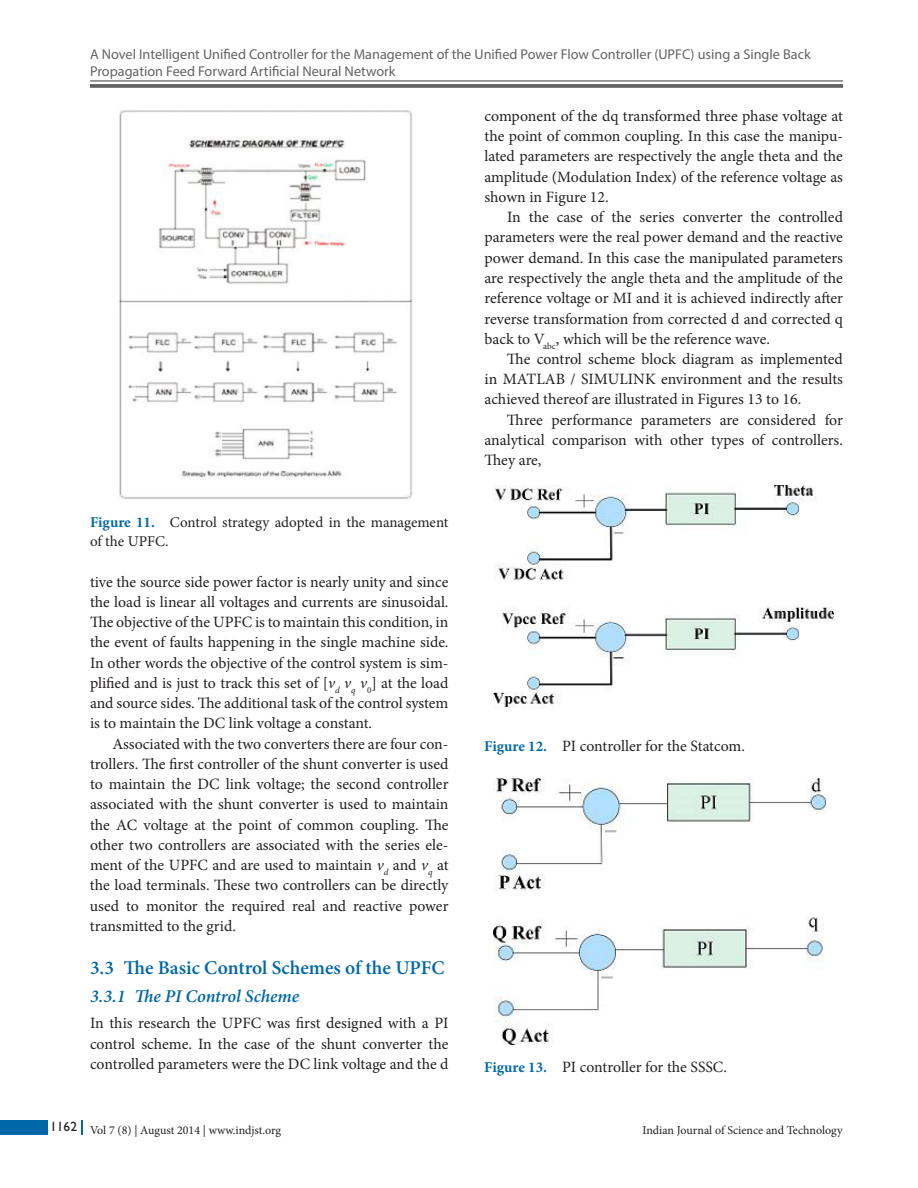
<style>
.page{position:relative;width:918px;height:1188px;background:#fff}
.page>*{position:absolute;margin:0;border:0;box-sizing:border-box;transform-origin:0 0}
.t1{font:600 19.5px "Minion Pro";color:#0068a9}
.t2{font:italic 600 18px "Minion Pro";letter-spacing:-.005em;color:#0068a9}
.t3{font:15.75px/20.2px "Minion Pro";color:#231f20;text-align:justify}
.t4{font:15px/19.5px "Minion Pro";letter-spacing:-.005em;color:#231f20}
.t5{font:14.25px/17.2px "Myriad Pro";color:#636366}
.t6{font:12px "Minion Pro";color:#231f20}
.s1{font-weight:700;color:#0068a9}
.s2{font-style:italic}
.s3{font-weight:700;font-size:15px;color:#0068a9}
</style>
<div class="page">
<hr style="left:90px;top:80px;width:753px;height:2px;background:#636366">
<svg style="left:90px;top:84px;width:753px;height:4px;fill:#67676a"></svg>
<div style="left:0;top:1120px;width:47px;height:15px;background:#0068a9"></div>
<svg style="left:81px;top:1120px;width:1px;height:15px"></svg>
<img style="left:119px;top:110px;width:294px;height:389px">
<img style="left:494px;top:485px;width:339px;height:224px">
<img style="left:493px;top:778px;width:333px;height:266px">
<p class="t5" style="left:90px;top:45px;width:722px">A Novel Intelligent Unified Controller for the Management of the Unified Power Flow Controller (UPFC) using a Single Back<br>Propagation Feed Forward Artificial Neural Network</p>
<p class="t4" style="left:90px;top:512px;width:360px"><span class="s1">Figure 11.</span> Control strategy adopted in the management of the UPFC.</p>
<p class="t3" style="left:90px;top:572px;width:360px">tive the source side power factor is nearly unity and since the load is linear all voltages and currents are sinusoidal.<br>The objective of the UPFC is to maintain this condition, in the event of faults happening in the single machine side.<br>In other words the objective of the control system is sim&shy;plified and is just to track this set of [<span class="s2">v</span><sub>d</sub> <span class="s2">v</span><sub>q</sub> <span class="s2">v</span><sub>0</sub>] at the load and source sides. The additional task of the control system is to maintain the DC link voltage a constant.</p>
<p class="t3" style="left:90px;top:734px;width:360px;text-indent:23px">Associated with the two converters there are four con&shy;trollers. The first controller of the shunt converter is used to maintain the DC link voltage; the second controller associated with the shunt converter is used to maintain the AC voltage at the point of common coupling. The other two controllers are associated with the series ele&shy;ment of the UPFC and are used to maintain <span class="s2">v</span><sub>d</sub> and <span class="s2">v</span><sub>q</sub> at the load terminals. These two controllers can be directly used to monitor the required real and reactive power transmitted to the grid.</p>
<p class="t1" style="left:90px;top:954px;width:356px">3.3 The Basic Control Schemes of the UPFC</p>
<p class="t2" style="left:90px;top:984px;width:211px">3.3.1 The PI Control Scheme</p>
<p class="t3" style="left:90px;top:1013px;width:360px">In this research the UPFC was first designed with a PI control scheme. In the case of the shunt converter the controlled parameters were the DC link voltage and the d</p>
<p class="t3" style="left:485px;top:106px;width:360px">component of the dq transformed three phase voltage at the point of common coupling. In this case the manipu&shy;lated parameters are respectively the angle theta and the amplitude (Modulation Index) of the reference voltage as shown in Figure 12.</p>
<p class="t3" style="left:485px;top:207px;width:360px;text-indent:23px">In the case of the series converter the controlled parameters were the real power demand and the reactive power demand. In this case the manipulated parameters are respectively the angle theta and the amplitude of the reference voltage or MI and it is achieved indirectly after reverse transformation from corrected d and corrected q back to V<sub>abc</sub>, which will be the reference wave.</p>
<p class="t3" style="left:484px;top:349px;width:360px;text-indent:23px">The control scheme block diagram as implemented in MATLAB / SIMULINK environment and the results achieved thereof are illustrated in Figures 13 to 16.</p>
<p class="t3" style="left:484px;top:410px;width:360px;text-indent:23px">Three performance parameters are considered for analytical comparison with other types of controllers.<br>They are,</p>
<p class="t3" style="left:484px;top:735px;width:262px"><span class="s3">Figure 12.</span> PI controller for the Statcom.</p>
<p class="t3" style="left:484px;top:1057px;width:244px"><span class="s3">Figure 13.</span> PI controller for the SSSC.</p>
<p class="t6" style="left:50px;top:1123px;width:233px"><sup>1162</sup> Vol 7 (8) | August 2014 | www.indjst.org</p>
<p class="t6" style="left:642px;top:1123px;width:202px">Indian Journal of Science and Technology</p>
</div>
